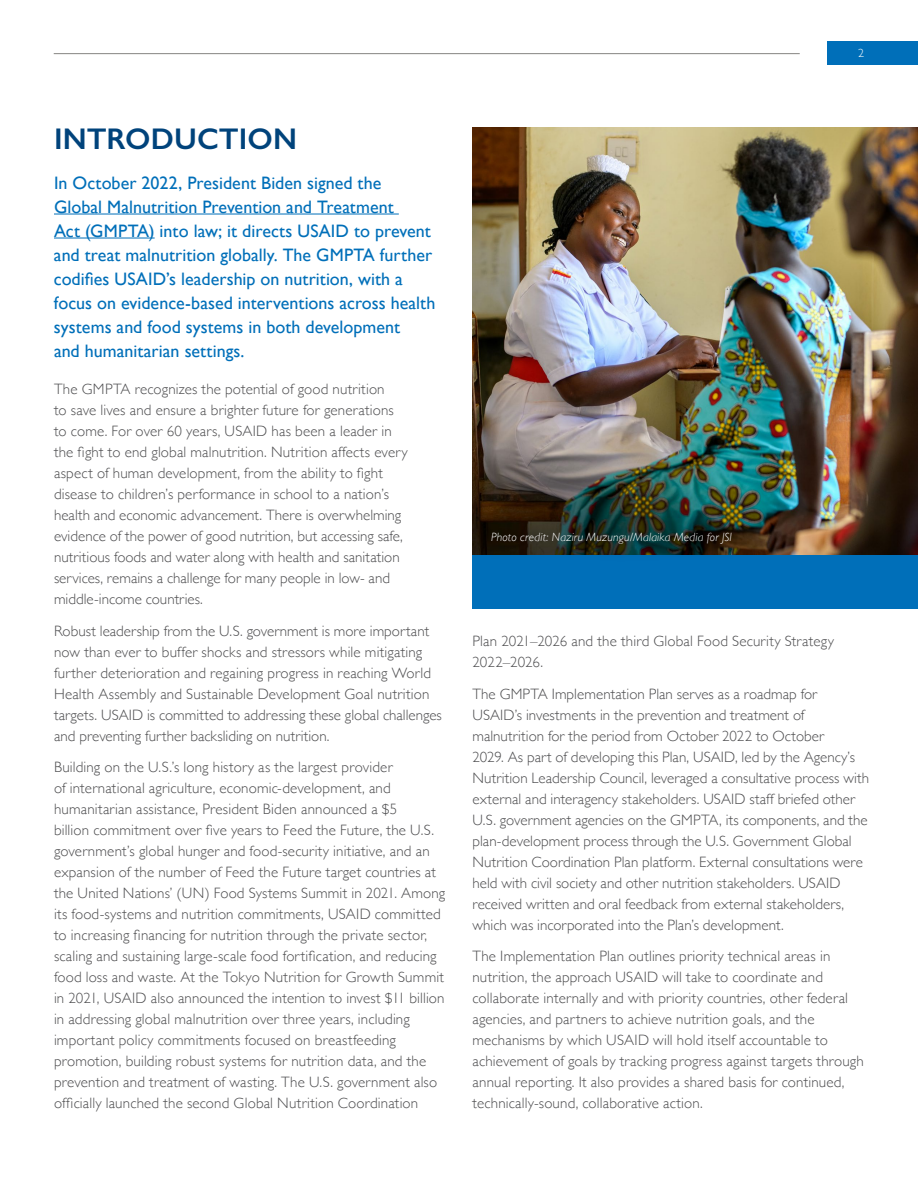
<style>
.page{position:relative;width:918px;height:1188px;background:#fff}
.page>*{position:absolute;margin:0;border:0;box-sizing:border-box;transform-origin:0 0}
.t1{font:600 30px "Gill Sans";color:#00437b}
.t2{font:18px/24px "Gill Sans";color:#006fb9}
.t3{font:300 15px/21px "Gill Sans";letter-spacing:.01em;color:#4d4d4f}
.t4{font:italic 300 12px "Gill Sans";letter-spacing:.02em;color:#fff}
.t5{font:300 12px "Gill Sans";color:#fff}
</style>
<div class="page">
<div style="left:827px;top:42px;width:91px;height:23px;background:#006fb9"></div>
<img style="left:472px;top:127px;width:446px;height:428px">
<hr style="left:54px;top:214px;width:345px;height:1px;background:#006fb9">
<hr style="left:54px;top:238px;width:101px;height:1px;background:#006fb9">
<hr style="left:54px;top:53px;width:746px;height:1px;background:#858482">
<div style="left:472px;top:555px;width:446px;height:54px;background:#006fb9"></div>
<div style="left:472px;top:513px;width:279px;height:51px;background:#000;opacity:.75"></div>
<p class="t5" style="left:858px;top:44px;width:7px">2</p>
<h2 class="t1" style="left:54px;top:121px;width:245px">INTRODUCTION</h2>
<p class="t2" style="left:54px;top:170px;width:383px">In October 2022, President Biden signed the<br>Global Malnutrition Prevention and Treatment<br>Act (GMPTA) into law; it directs USAID to prevent and treat malnutrition globally. The GMPTA further codifies USAID’s leadership on nutrition, with a focus on evidence-based interventions across health systems and food systems in both development<br>and humanitarian settings.</p>
<p class="t3" style="left:54px;top:378px;width:355px">The GMPTA recognizes the potential of good nutrition<br>to save lives and ensure a brighter future for generations to come. For over 60 years, USAID has been a leader in the fight to end global malnutrition. Nutrition affects every aspect of human development, from the ability to fight disease to children’s performance in school to a nation’s health and economic advancement. There is overwhelming evidence of the power of good nutrition, but accessing safe, nutritious foods and water along with health and sanitation services, remains a challenge for many people in low- and middle-income countries.</p>
<p class="t3" style="left:54px;top:619px;width:389px">Robust leadership from the U.S. government is more important now than ever to buffer shocks and stressors while mitigating further deterioration and regaining progress in reaching World Health Assembly and Sustainable Development Goal nutrition targets. USAID is committed to addressing these global challenges and preventing further backsliding on nutrition.</p>
<p class="t3" style="left:54px;top:756px;width:393px">Building on the U.S.’s long history as the largest provider<br>of international agriculture, economic-development, and humanitarian assistance, President Biden announced a $5<br>billion commitment over five years to Feed the Future, the U.S. government’s global hunger and food-security initiative, and an expansion of the number of Feed the Future target countries at the United Nations’ (UN) Food Systems Summit in 2021. Among its food-systems and nutrition commitments, USAID committed to increasing financing for nutrition through the private sector, scaling and sustaining large-scale food fortification, and reducing food loss and waste. At the Tokyo Nutrition for Growth Summit in 2021, USAID also announced the intention to invest $11 billion in addressing global malnutrition over three years, including important policy commitments focused on breastfeeding promotion, building robust systems for nutrition data, and the prevention and treatment of wasting. The U.S. government also officially launched the second Global Nutrition Coordination</p>
<p class="t4" style="left:491px;top:530px;width:242px">Photo credit: Naziru Muzungu/Malaika Media for JSI</p>
<p class="t3" style="left:472px;top:630px;width:363px">Plan 2021–2026 and the third Global Food Security Strategy<br>2022–2026.</p>
<p class="t3" style="left:472px;top:682px;width:398px">The GMPTA Implementation Plan serves as a roadmap for USAID’s investments in the prevention and treatment of malnutrition for the period from October 2022 to October<br>2029. As part of developing this Plan, USAID, led by the Agency’s Nutrition Leadership Council, leveraged a consultative process with external and interagency stakeholders. USAID staff briefed other U.S. government agencies on the GMPTA, its components, and the plan-development process through the U.S. Government Global Nutrition Coordination Plan platform. External consultations were held with civil society and other nutrition stakeholders. USAID received written and oral feedback from external stakeholders, which was incorporated into the Plan’s development.</p>
<p class="t3" style="left:472px;top:945px;width:393px">The Implementation Plan outlines priority technical areas in nutrition, the approach USAID will take to coordinate and collaborate internally and with priority countries, other federal agencies, and partners to achieve nutrition goals, and the mechanisms by which USAID will hold itself accountable to achievement of goals by tracking progress against targets through annual reporting. It also provides a shared basis for continued, technically-sound, collaborative action.</p>
</div>
